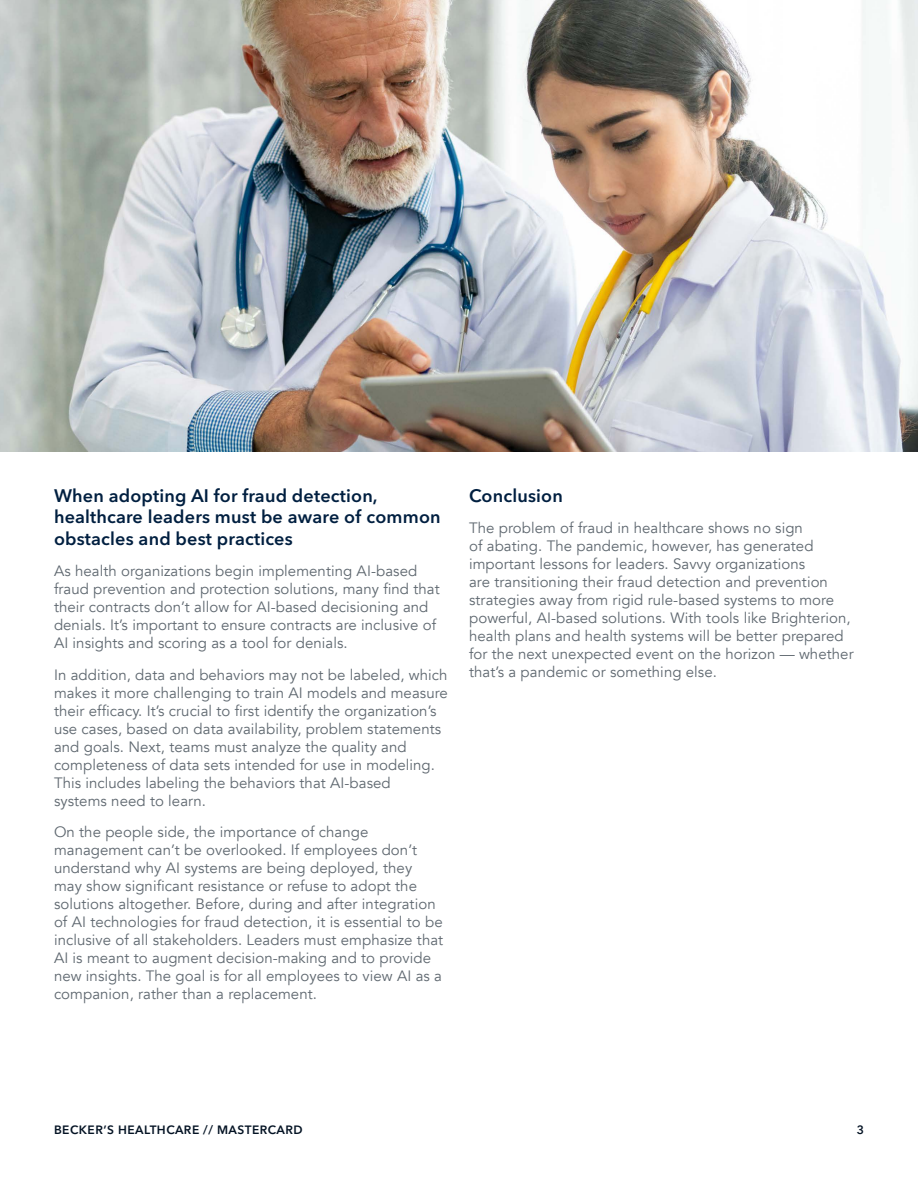
<style>
.page{position:relative;width:918px;height:1188px;background:#fff}
.page>*{position:absolute;margin:0;border:0;box-sizing:border-box;transform-origin:0 0}
.t1{font:600 18px/21.6px "Avenir Next LT Pro";letter-spacing:.01em;color:#001f40}
.t2{font:15px/18px "Avenir";letter-spacing:.005em;color:#5f6870}
.t3{font:600 12px "Avenir Next LT Pro";letter-spacing:.04em;color:#041324}
</style>
<div class="page">
<img style="left:0;top:0;width:918px;height:451px">
<p class="t1" style="left:54px;top:484px;width:388px">When adopting AI for fraud detection, healthcare leaders must be aware of common obstacles and best practices</p>
<p class="t2" style="left:54px;top:562px;width:387px">As health organizations begin implementing AI-based fraud prevention and protection solutions, many find that their contracts don’t allow for AI-based decisioning and denials. It’s important to ensure contracts are inclusive of AI insights and scoring as a tool for denials.</p>
<p class="t2" style="left:54px;top:666px;width:395px">In addition, data and behaviors may not be labeled, which makes it more challenging to train AI models and measure their efficacy. It’s crucial to first identify the organization’s use cases, based on data availability, problem statements and goals. Next, teams must analyze the quality and completeness of data sets intended for use in modeling.<br>This includes labeling the behaviors that AI-based<br>systems need to learn.</p>
<p class="t2" style="left:54px;top:823px;width:391px">On the people side, the importance of change management can’t be overlooked. If employees don’t understand why AI systems are being deployed, they may show significant resistance or refuse to adopt the solutions altogether. Before, during and after integration of AI technologies for fraud detection, it is essential to be inclusive of all stakeholders. Leaders must emphasize that AI is meant to augment decision-making and to provide new insights. The goal is for all employees to view AI as a companion, rather than a replacement.</p>
<p class="t1" style="left:469px;top:484px;width:95px">Conclusion</p>
<p class="t2" style="left:469px;top:519px;width:386px">The problem of fraud in healthcare shows no sign<br>of abating. The pandemic, however, has generated important lessons for leaders. Savvy organizations<br>are transitioning their fraud detection and prevention strategies away from rigid rule-based systems to more powerful, AI-based solutions. With tools like Brighterion, health plans and health systems will be better prepared for the next unexpected event on the horizon — whether that’s a pandemic or something else.</p>
<p class="t3" style="left:54px;top:1123px;width:250px">BECKER’S HEALTHCARE // MASTERCARD</p>
<p class="t3" style="left:857px;top:1123px;width:9px">3</p>
</div>
